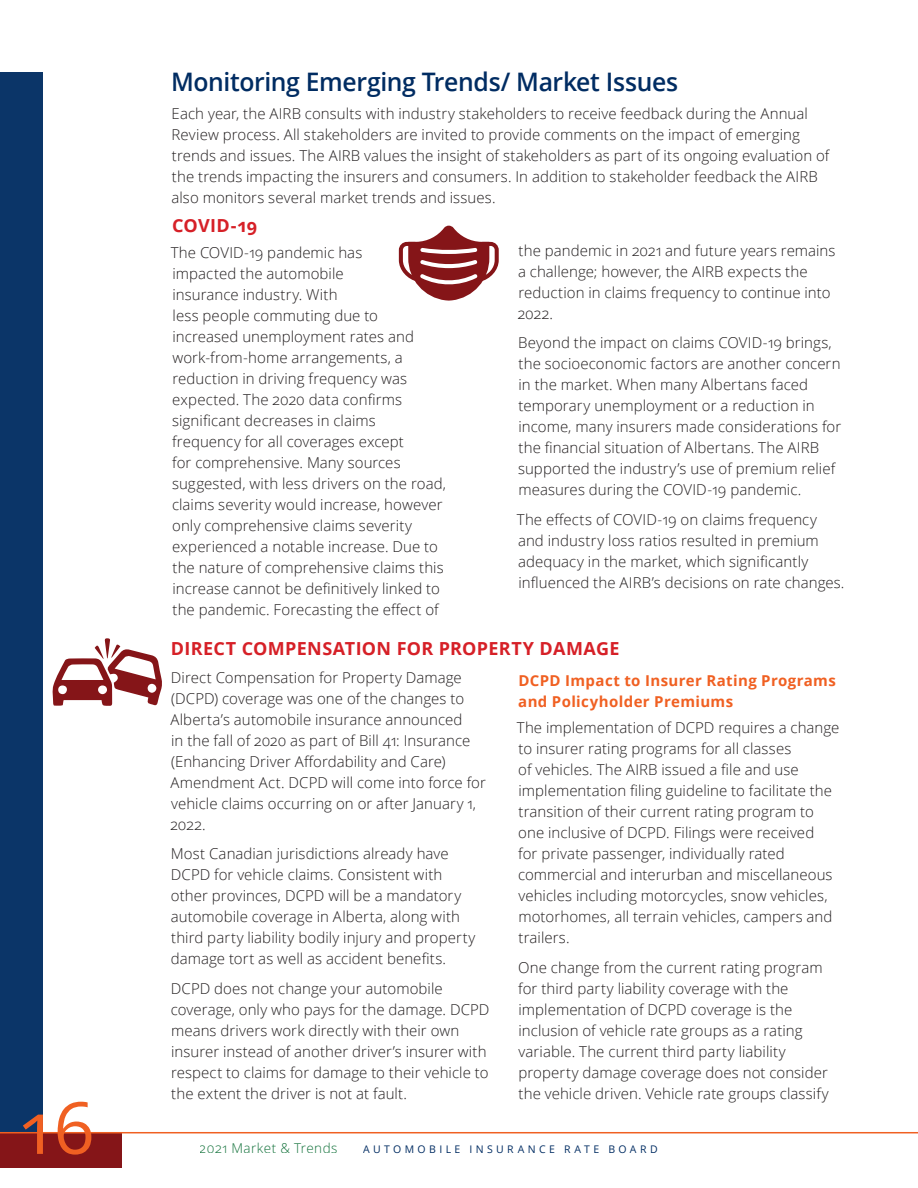
<style>
.page{position:relative;width:918px;height:1188px;background:#fff}
.page>*{position:absolute;margin:0;border:0;box-sizing:border-box;transform-origin:0 0}
.t1{font:72px "Open Sans";color:#f06022}
._2nd_heads{font:600 25.5px "Open Sans";letter-spacing:-.015em;color:#002c62}
._3rd_head{font:700 18px "Open Sans";letter-spacing:.02em;color:#d62027}
.main_text_2{font:300 15px/21px "Open Sans";letter-spacing:.005em;color:#231f20}
._4th_head{font:700 15px/21px "Open Sans";letter-spacing:.025em;color:#f06022}
.t2{font:300 13.5px "Open Sans";letter-spacing:.035em;color:#13723b}
.t3{font:10.5px "Open Sans";letter-spacing:.325em;color:#002c62}
</style>
<div class="page">
<div style="left:0;top:72px;width:43px;height:1061px;background:#0b3568"></div>
<div style="left:0;top:1133px;width:122px;height:34px;background:#851518"></div>
<svg style="left:399px;top:226px;width:100px;height:75px"></svg>
<svg style="left:52px;top:638px;width:110px;height:68px"></svg>
<hr style="left:0;top:1132px;width:918px;height:1px;background:#f06022">
<h1 class="t1" style="left:21px;top:1078px;width:75px">16</h1>
<p class="_2nd_heads" style="left:171px;top:64px;width:509px">Monitoring Emerging Trends/ Market Issues</p>
<p class="main_text_2" style="left:171px;top:103px;width:660px">Each year, the AIRB consults with industry stakeholders to receive feedback during the Annual Review process. All stakeholders are invited to provide comments on the impact of emerging trends and issues. The AIRB values the insight of stakeholders as part of its ongoing evaluation of the trends impacting the insurers and consumers. In addition to stakeholder feedback the AIRB also monitors several market trends and issues.</p>
<p class="_3rd_head" style="left:172px;top:213px;width:87px">COVID-19</p>
<p class="main_text_2" style="left:171px;top:242px;width:277px">The COVID-19 pandemic has<br>impacted the automobile<br>insurance industry. With<br>less people commuting due to increased unemployment rates and work-from-home arrangements, a reduction in driving frequency was expected. The 2020 data confirms significant decreases in claims frequency for all coverages except<br>for comprehensive. Many sources suggested, with less drivers on the road, claims severity would increase, however only comprehensive claims severity experienced a notable increase. Due to the nature of comprehensive claims this increase cannot be definitively linked to the pandemic. Forecasting the effect of</p>
<p class="main_text_2" style="left:518px;top:240px;width:319px">the pandemic in 2021 and future years remains a challenge; however, the AIRB expects the reduction in claims frequency to continue into 2022.</p>
<p class="main_text_2" style="left:518px;top:332px;width:325px">Beyond the impact on claims COVID-19 brings, the socioeconomic factors are another concern in the market. When many Albertans faced temporary unemployment or a reduction in income, many insurers made considerations for the financial situation of Albertans. The AIRB supported the industry’s use of premium relief measures during the COVID-19 pandemic.</p>
<p class="main_text_2" style="left:517px;top:509px;width:329px">The effects of COVID-19 on claims frequency and industry loss ratios resulted in premium adequacy in the market, which significantly influenced the AIRB’s decisions on rate changes.</p>
<p class="_3rd_head" style="left:171px;top:636px;width:450px">DIRECT COMPENSATION FOR PROPERTY DAMAGE</p>
<p class="_4th_head" style="left:518px;top:669px;width:319px">DCPD Impact to Insurer Rating Programs and Policyholder Premiums</p>
<p class="main_text_2" style="left:517px;top:717px;width:324px">The implementation of DCPD requires a change to insurer rating programs for all classes<br>of vehicles. The AIRB issued a file and use implementation filing guideline to facilitate the transition of their current rating program to one inclusive of DCPD. Filings were received<br>for private passenger, individually rated commercial and interurban and miscellaneous vehicles including motorcycles, snow vehicles, motorhomes, all terrain vehicles, campers and trailers.</p>
<p class="main_text_2" style="left:518px;top:956px;width:312px">One change from the current rating program for third party liability coverage with the implementation of DCPD coverage is the inclusion of vehicle rate groups as a rating variable. The current third party liability property damage coverage does not consider the vehicle driven. Vehicle rate groups classify</p>
<p class="main_text_2" style="left:170px;top:666px;width:317px">Direct Compensation for Property Damage (DCPD) coverage was one of the changes to Alberta’s automobile insurance announced<br>in the fall of 2020 as part of Bill 41: Insurance (Enhancing Driver Affordability and Care)<br>Amendment Act. DCPD will come into force for vehicle claims occurring on or after January 1, 2022.</p>
<p class="main_text_2" style="left:171px;top:843px;width:306px">Most Canadian jurisdictions already have DCPD for vehicle claims. Consistent with other provinces, DCPD will be a mandatory automobile coverage in Alberta, along with third party liability bodily injury and property damage tort as well as accident benefits.</p>
<p class="main_text_2" style="left:171px;top:977px;width:320px">DCPD does not change your automobile coverage, only who pays for the damage. DCPD means drivers work directly with their own insurer instead of another driver’s insurer with respect to claims for damage to their vehicle to the extent the driver is not at fault.</p>
<p class="t2" style="left:200px;top:1139px;width:139px">2021 Market &amp; Trends</p>
<p class="t3" style="left:363px;top:1142px;width:296px">AUTOMOBILE INSURANCE RATE BOARD</p>
</div>
